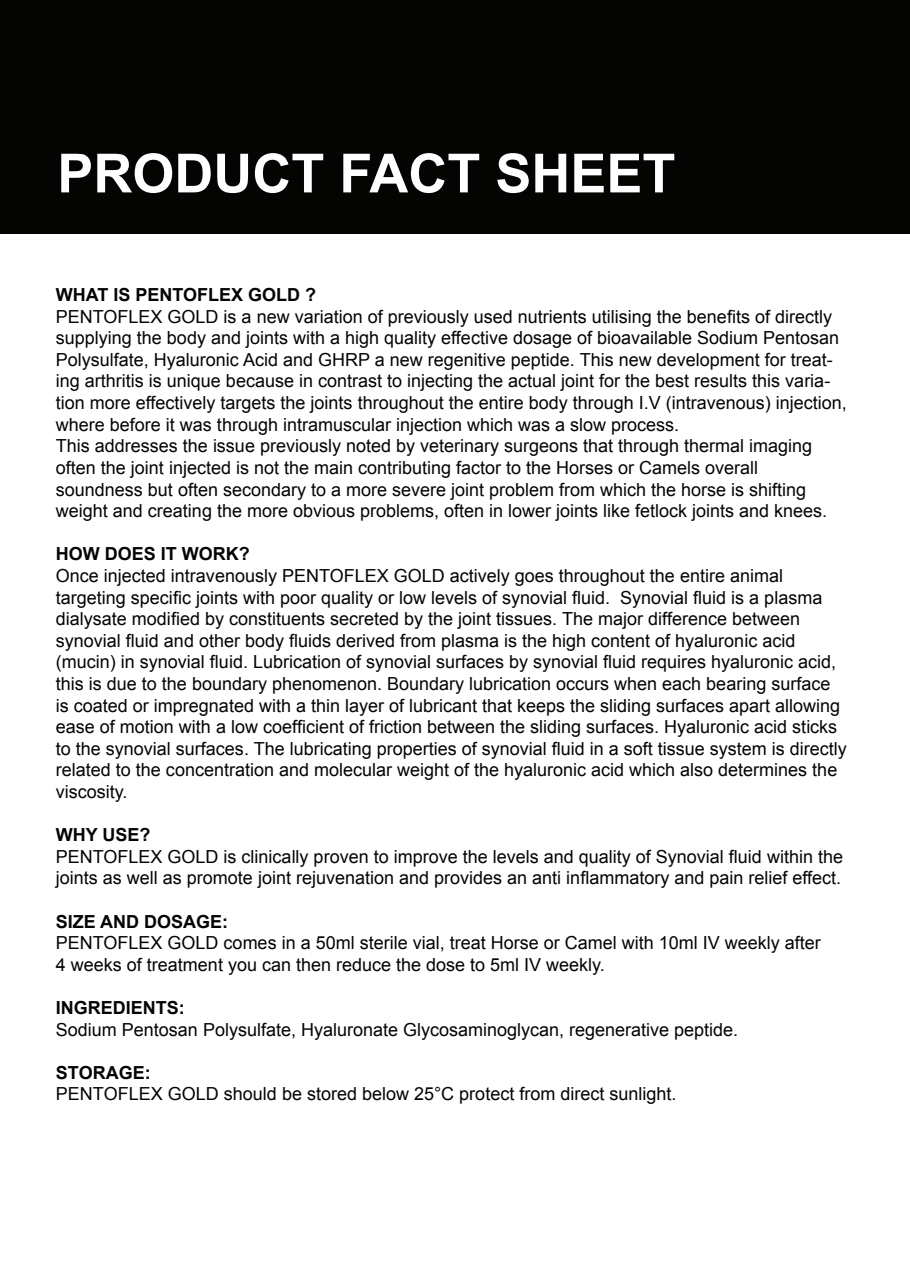
<style>
.page{position:relative;width:910px;height:1280px;background:#fff}
.page>*{position:absolute;margin:0;border:0;box-sizing:border-box;transform-origin:0 0}
.t1{font:700 54px "Arial";color:#fff}
.t2{font:18px/21.6px "Arial";color:#040503}
.t3{font:700 18px "Arial";color:#040503}
</style>
<div class="page">
<div style="left:0;top:0;width:910px;height:234px;background:#040503"></div>
<h1 class="t1" style="left:57px;top:137px;width:620px">PRODUCT FACT SHEET</h1>
<h1 class="t1" style="left:52px;top:162px;width:620px">PRODUCT FACT SHEET</h1>
<p class="t3" style="left:56px;top:283px;width:262px">WHAT IS PENTOFLEX GOLD ?</p>
<p class="t2" style="left:56px;top:306px;width:792px">PENTOFLEX GOLD is a new variation of previously used nutrients utilising the benefits of directly supplying the body and joints with a high quality effective dosage of bioavailable Sodium Pentosan Polysulfate, Hyaluronic Acid and GHRP a new regenitive peptide. This new development for treat&shy;ing arthritis is unique because in contrast to injecting the actual joint for the best results this varia&shy;tion more effectively targets the joints throughout the entire body through I.V (intravenous) injection, where before it was through intramuscular injection which was a slow process.<br>This addresses the issue previously noted by veterinary surgeons that through thermal imaging often the joint injected is not the main contributing factor to the Horses or Camels overall soundness but often secondary to a more severe joint problem from which the horse is shifting weight and creating the more obvious problems, often in lower joints like fetlock joints and knees.</p>
<p class="t3" style="left:56px;top:542px;width:196px">HOW DOES IT WORK?</p>
<p class="t2" style="left:56px;top:565px;width:792px">Once injected intravenously PENTOFLEX GOLD actively goes throughout the entire animal targeting specific joints with poor quality or low levels of synovial fluid. Synovial fluid is a plasma dialysate modified by constituents secreted by the joint tissues. The major difference between synovial fluid and other body fluids derived from plasma is the high content of hyaluronic acid (mucin) in synovial fluid. Lubrication of synovial surfaces by synovial fluid requires hyaluronic acid, this is due to the boundary phenomenon. Boundary lubrication occurs when each bearing surface is coated or impregnated with a thin layer of lubricant that keeps the sliding surfaces apart allowing ease of motion with a low coefficient of friction between the sliding surfaces. Hyaluronic acid sticks to the synovial surfaces. The lubricating properties of synovial fluid in a soft tissue system is directly related to the concentration and molecular weight of the hyaluronic acid which also determines the viscosity.</p>
<p class="t3" style="left:56px;top:823px;width:96px">WHY USE?</p>
<p class="t2" style="left:56px;top:846px;width:789px">PENTOFLEX GOLD is clinically proven to improve the levels and quality of Synovial fluid within the joints as well as promote joint rejuvenation and provides an anti inflammatory and pain relief effect.</p>
<p class="t3" style="left:56px;top:909px;width:174px">SIZE AND DOSAGE:</p>
<p class="t2" style="left:56px;top:932px;width:766px">PENTOFLEX GOLD comes in a 50ml sterile vial, treat Horse or Camel with 10ml IV weekly after<br>4 weeks of treatment you can then reduce the dose to 5ml IV weekly.</p>
<p class="t3" style="left:56px;top:996px;width:131px">INGREDIENTS:</p>
<p class="t2" style="left:56px;top:1019px;width:684px">Sodium Pentosan Polysulfate, Hyaluronate Glycosaminoglycan, regenerative peptide.</p>
<p class="t3" style="left:56px;top:1060px;width:97px">STORAGE:</p>
<p class="t2" style="left:56px;top:1083px;width:622px">PENTOFLEX GOLD should be stored below 25°C protect from direct sunlight.</p>
</div>
